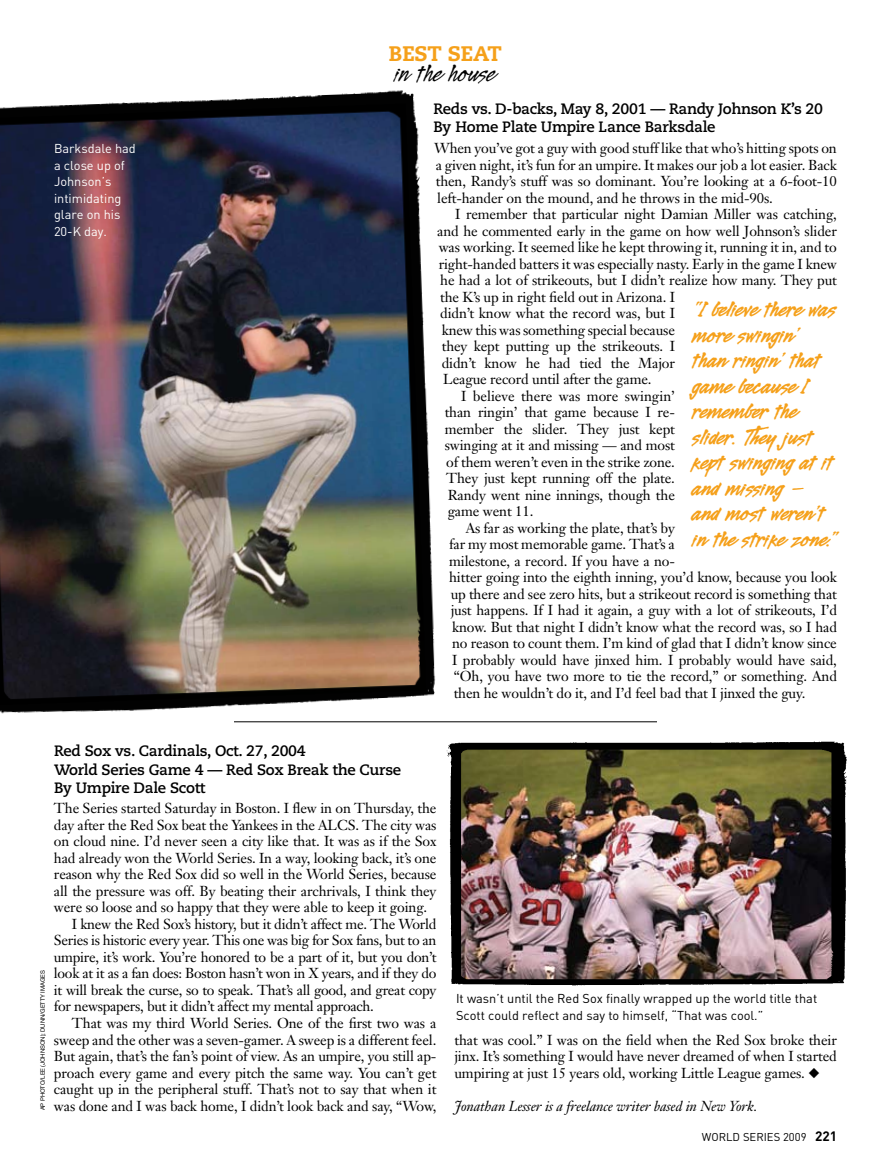
<style>
.page{position:relative;width:891px;height:1175px;background:#fff}
.page>*{position:absolute;margin:0;border:0;box-sizing:border-box;transform-origin:0 0}
.t1{font:28.5px "Legault Std";letter-spacing:-.01em;color:#000}
.t2{font:700 25.5px/25.5px "Legault Std";letter-spacing:-.005em;color:#f5a01a}
.t3{font:800 21px "Caecilia LT Std";letter-spacing:-.01em;color:#f5a01a}
.t4{font:700 15px/18.8px "Caecilia LT Std";letter-spacing:-.02em;color:#000}
.t5{font:14.25px/16.5px "Janson Text";letter-spacing:-.01em;color:#000;text-align:justify}
.t6{font:italic 14.25px "Janson Text";letter-spacing:-.01em;color:#000}
.t7{font:12.75px/16.5px "DIN";color:#000}
.t8{font:12.75px/16.5px "DIN";color:#fff}
.t9{font:11.25px "DIN";color:#000}
.t10{font:6px "Helvetica Neue";letter-spacing:-.01em;color:#000}
.s1{font-weight:700;font-size:13.5px}
</style>
<div class="page">
<img style="left:446px;top:741px;width:401px;height:245px">
<img style="left:0;top:90px;width:448px;height:633px">
<hr style="left:234px;top:721px;width:423px;height:1px;background:#000">
<h3 class="t3" style="left:389px;top:41px;width:115px">BEST SEAT</h3>
<h1 class="t1" style="left:395px;top:59px;width:103px">in the house</h1>
<p class="t8" style="left:54px;top:140px;width:83px">Barksdale had a close up of<br>Johnson’s intimidating glare on his<br>20-K day.</p>
<p class="t4" style="left:54px;top:741px;width:349px">Red Sox vs. Cardinals, Oct. 27, 2004<br>World Series Game 4 — Red Sox Break the Curse<br>By Umpire Dale Scott</p>
<p class="t4" style="left:434px;top:99px;width:391px">Reds vs. D-backs, May 8, 2001 — Randy Johnson K’s 20<br>By Home Plate Umpire Lance Barksdale</p>
<p class="t5" style="left:434px;top:140px;width:404px">When you’ve got a guy with good stuff like that who’s hitting spots on a given night, it’s fun for an umpire. It makes our job a lot easier. Back then, Randy’s stuff was so dominant. You’re looking at a 6-foot-10 left-hander on the mound, and he throws in the mid-90s.</p>
<p class="t5" style="left:455px;top:206px;width:383px">I remember that particular night Damian Miller was catching,</p>
<p class="t5" style="left:437px;top:222px;width:401px">and he commented early in the game on how well Johnson’s slider</p>
<p class="t5" style="left:439px;top:239px;width:400px">was working. It seemed like he kept throwing it, running it in, and to</p>
<p class="t5" style="left:439px;top:255px;width:400px">right-handed batters it was especially nasty. Early in the game I knew</p>
<p class="t5" style="left:440px;top:272px;width:398px">he had a lot of strikeouts, but I didn’t realize how many. They put</p>
<p class="t5" style="left:440px;top:288px;width:236px">the K’s up in right field out in Arizona. I</p>
<p class="t5" style="left:440px;top:305px;width:236px">didn’t know what the record was, but I</p>
<p class="t5" style="left:442px;top:321px;width:235px">knew this was something special because</p>
<p class="t5" style="left:442px;top:338px;width:235px">they kept putting up the strikeouts. I</p>
<p class="t5" style="left:442px;top:354px;width:235px">didn’t know he had tied the Major</p>
<p class="t5" style="left:443px;top:371px;width:210px">League record until after the game.</p>
<p class="t5" style="left:461px;top:387px;width:215px">I believe there was more swingin’</p>
<p class="t5" style="left:445px;top:404px;width:232px">than ringin’ that game because I re-</p>
<p class="t5" style="left:445px;top:420px;width:232px">member the slider. They just kept</p>
<p class="t5" style="left:445px;top:437px;width:232px">swinging at it and missing — and most</p>
<p class="t5" style="left:446px;top:453px;width:230px">of them weren’t even in the strike zone.</p>
<p class="t5" style="left:446px;top:470px;width:230px">They just kept running off the plate.</p>
<p class="t5" style="left:448px;top:486px;width:229px">Randy went nine innings, though the</p>
<p class="t5" style="left:448px;top:503px;width:87px">game went 11.</p>
<p class="t5" style="left:466px;top:519px;width:211px">As far as working the plate, that’s by</p>
<p class="t5" style="left:449px;top:536px;width:227px">far my most memorable game. That’s a</p>
<p class="t5" style="left:449px;top:552px;width:227px">milestone, a record. If you have a no-</p>
<p class="t5" style="left:449px;top:569px;width:389px">hitter going into the eighth inning, you’d know, because you look</p>
<p class="t5" style="left:451px;top:585px;width:388px">up there and see zero hits, but a strikeout record is something that</p>
<p class="t5" style="left:451px;top:602px;width:388px">just happens. If I had it again, a guy with a lot of strikeouts, I’d</p>
<p class="t5" style="left:452px;top:618px;width:386px">know. But that night I didn’t know what the record was, so I had</p>
<p class="t5" style="left:452px;top:635px;width:386px">no reason to count them. I’m kind of glad that I didn’t know since</p>
<p class="t5" style="left:452px;top:651px;width:386px">I probably would have jinxed him. I probably would have said,</p>
<p class="t5" style="left:454px;top:668px;width:385px">“Oh, you have two more to tie the record,” or something. And</p>
<p class="t5" style="left:454px;top:684px;width:353px">then he wouldn’t do it, and I’d feel bad that I jinxed the guy.</p>
<h2 class="t2" style="left:693px;top:298px;width:146px">“I believe there was more swingin’ than ringin’ that game because I remember the slider. They just kept swinging at it and missing — and most weren’t in the strike zone.”</h2>
<p class="t5" style="left:54px;top:800px;width:384px">The Series started Saturday in Boston. I flew in on Thursday, the</p>
<p class="t5" style="left:54px;top:816px;width:384px">day after the Red Sox beat the Yankees in the ALCS. The city was</p>
<p class="t5" style="left:54px;top:833px;width:384px">on cloud nine. I’d never seen a city like that. It was as if the Sox</p>
<p class="t5" style="left:54px;top:849px;width:384px">had already won the World Series. In a way, looking back, it’s one</p>
<p class="t5" style="left:54px;top:866px;width:384px">reason why the Red Sox did so well in the World Series, because</p>
<p class="t5" style="left:54px;top:882px;width:384px">all the pressure was off. By beating their archrivals, I think they</p>
<p class="t5" style="left:54px;top:899px;width:375px">were so loose and so happy that they were able to keep it going.</p>
<p class="t5" style="left:72px;top:915px;width:366px">I knew the Red Sox’s history, but it didn’t affect me. The World</p>
<p class="t5" style="left:54px;top:932px;width:384px">Series is historic every year. This one was big for Sox fans, but to an</p>
<p class="t5" style="left:54px;top:948px;width:384px">umpire, it’s work. You’re honored to be a part of it, but you don’t</p>
<p class="t5" style="left:54px;top:965px;width:384px">look at it as a fan does: Boston hasn’t won in X years, and if they do</p>
<p class="t5" style="left:54px;top:981px;width:384px">it will break the curse, so to speak. That’s all good, and great copy</p>
<p class="t5" style="left:54px;top:998px;width:321px">for newspapers, but it didn’t affect my mental approach.</p>
<p class="t5" style="left:72px;top:1014px;width:366px">That was my third World Series. One of the first two was a</p>
<p class="t5" style="left:54px;top:1031px;width:384px">sweep and the other was a seven-gamer. A sweep is a different feel.</p>
<p class="t5" style="left:54px;top:1047px;width:384px">But again, that’s the fan’s point of view. As an umpire, you still ap-</p>
<p class="t5" style="left:54px;top:1064px;width:384px">proach every game and every pitch the same way. You can’t get</p>
<p class="t5" style="left:54px;top:1080px;width:384px">caught up in the peripheral stuff. That’s not to say that when it</p>
<p class="t5" style="left:54px;top:1097px;width:384px">was done and I was back home, I didn’t look back and say, “Wow,</p>
<p class="t10" style="left:39px;top:1110px;width:142px;rotate:-90deg">AP Photo/Lee (Johnson); Dunn/Getty I mages</p>
<p class="t7" style="left:456px;top:990px;width:363px">It wasn’t until the Red Sox finally wrapped up the world title that<br>Scott could reflect and say to himself, “That was cool.”</p>
<p class="t5" style="left:454px;top:1031px;width:384px">that was cool.” I was on the field when the Red Sox broke their jinx. It’s something I would have never dreamed of when I started umpiring at just 15 years old, working Little League games. ◆</p>
<p class="t6" style="left:454px;top:1096px;width:305px">Jonathan Lesser is a freelance writer based in New York.</p>
<p class="t9" style="left:702px;top:1130px;width:137px">world series 2009 <span class="s1">221</span></p>
</div>
